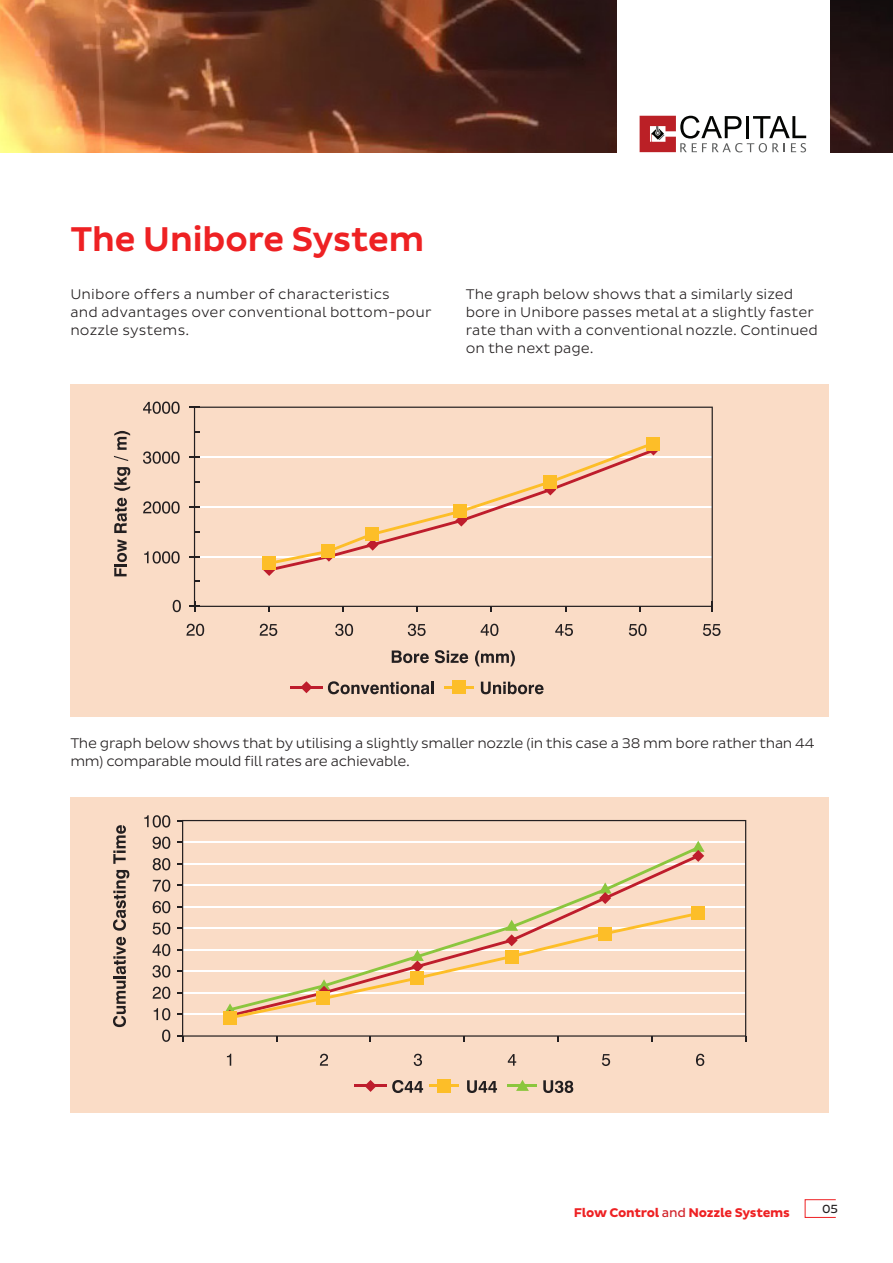
<style>
.page{position:relative;width:893px;height:1263px;background:#fff}
.page>*{position:absolute;margin:0;border:0;box-sizing:border-box;transform-origin:0 0}
.t1{font:500 34.95px "Pluto Sans";letter-spacing:-.02em;color:#ee2123}
.t2{font:300 14.25px/18px "Pluto Sans";color:#231f20}
.t3{font:300 14.25px/18px "Pluto Sans";letter-spacing:-.02em;color:#231f20}
.t4{font:700 12.9px "Pluto Sans";letter-spacing:-.02em;color:#ee2123}
.t5{font:12px "Pluto Sans";color:#231f20}
.s1{font-weight:400;color:#d1232a}
</style>
<div class="page">
<div style="left:805px;top:1199px;width:31px;height:19px;border:1px solid #ee2123"></div>
<img style="left:0;top:0;width:893px;height:152px">
<div style="left:70px;top:384px;width:759px;height:332px;background:#fadcc6"></div>
<svg style="left:194px;top:407px;width:519px;height:200px"></svg>
<svg style="left:189px;top:456px;width:11px;height:2px"></svg>
<svg style="left:194px;top:431px;width:6px;height:2px"></svg>
<svg style="left:189px;top:601px;width:11px;height:11px"></svg>
<svg style="left:342px;top:606px;width:2px;height:6px"></svg>
<div style="left:262px;top:556px;width:14px;height:14px;background:#fdbe28"></div>
<div style="left:646px;top:437px;width:13px;height:13px;background:#fdbe28"></div>
<svg style="left:269px;top:442px;width:384px;height:123px"></svg>
<svg style="left:143px;top:402px;width:37px;height:12px"></svg>
<svg style="left:114px;top:539px;width:13px;height:37px"></svg>
<svg style="left:114px;top:498px;width:13px;height:35px"></svg>
<svg style="left:114px;top:467px;width:16px;height:24px"></svg>
<svg style="left:114px;top:456px;width:14px;height:5px"></svg>
<svg style="left:114px;top:431px;width:16px;height:19px"></svg>
<svg style="left:392px;top:650px;width:37px;height:13px"></svg>
<svg style="left:435px;top:650px;width:33px;height:13px"></svg>
<svg style="left:475px;top:650px;width:40px;height:16px"></svg>
<svg style="left:143px;top:451px;width:37px;height:13px"></svg>
<svg style="left:143px;top:501px;width:37px;height:13px"></svg>
<svg style="left:144px;top:551px;width:36px;height:13px"></svg>
<svg style="left:173px;top:600px;width:8px;height:12px"></svg>
<svg style="left:186px;top:624px;width:18px;height:12px"></svg>
<svg style="left:260px;top:624px;width:17px;height:12px"></svg>
<svg style="left:335px;top:624px;width:18px;height:12px"></svg>
<svg style="left:408px;top:624px;width:18px;height:12px"></svg>
<svg style="left:481px;top:624px;width:17px;height:12px"></svg>
<svg style="left:555px;top:624px;width:18px;height:12px"></svg>
<svg style="left:629px;top:624px;width:18px;height:12px"></svg>
<svg style="left:703px;top:624px;width:17px;height:12px"></svg>
<svg style="left:302px;top:681px;width:9px;height:12px"></svg>
<div style="left:452px;top:680px;width:13px;height:14px;background:#fdbe28"></div>
<svg style="left:328px;top:681px;width:106px;height:13px"></svg>
<svg style="left:481px;top:682px;width:63px;height:12px"></svg>
<hr style="left:290px;top:686px;width:32px;height:3px;background:#be1d2c">
<hr style="left:444px;top:686px;width:30px;height:3px;background:#fdbe28">
<div style="left:70px;top:798px;width:759px;height:315px;background:#fadcc6"></div>
<svg style="left:182px;top:820px;width:564px;height:217px"></svg>
<svg style="left:113px;top:937px;width:13px;height:90px"></svg>
<svg style="left:113px;top:870px;width:16px;height:61px"></svg>
<svg style="left:113px;top:825px;width:13px;height:39px"></svg>
<svg style="left:177px;top:1035px;width:6px;height:6px"></svg>
<svg style="left:177px;top:884px;width:6px;height:2px"></svg>
<svg style="left:177px;top:841px;width:6px;height:2px"></svg>
<div style="left:691px;top:907px;width:14px;height:13px;background:#fdbe28"></div>
<svg style="left:692px;top:841px;width:13px;height:21px"></svg>
<svg style="left:224px;top:1003px;width:6px;height:8px"></svg>
<svg style="left:230px;top:854px;width:469px;height:163px"></svg>
<div style="left:223px;top:1011px;width:14px;height:13px;background:#fdbe28"></div>
<svg style="left:230px;top:912px;width:468px;height:107px"></svg>
<svg style="left:365px;top:1080px;width:11px;height:12px"></svg>
<hr style="left:354px;top:1084px;width:33px;height:3px;background:#be1d2c">
<div style="left:437px;top:1079px;width:13px;height:14px;background:#fdbe28"></div>
<hr style="left:429px;top:1084px;width:30px;height:3px;background:#fdbe28">
<hr style="left:508px;top:1084px;width:29px;height:3px;background:#8bc63e">
<svg style="left:392px;top:1080px;width:31px;height:13px"></svg>
<svg style="left:467px;top:1080px;width:30px;height:13px"></svg>
<svg style="left:543px;top:1080px;width:30px;height:13px"></svg>
<svg style="left:516px;top:1080px;width:13px;height:11px"></svg>
<svg style="left:227px;top:1054px;width:4px;height:12px"></svg>
<svg style="left:162px;top:1029px;width:8px;height:13px"></svg>
<svg style="left:154px;top:1008px;width:16px;height:12px"></svg>
<svg style="left:153px;top:987px;width:17px;height:12px"></svg>
<svg style="left:152px;top:965px;width:18px;height:12px"></svg>
<svg style="left:153px;top:944px;width:17px;height:12px"></svg>
<svg style="left:153px;top:922px;width:17px;height:13px"></svg>
<svg style="left:153px;top:901px;width:17px;height:12px"></svg>
<svg style="left:153px;top:879px;width:17px;height:13px"></svg>
<svg style="left:153px;top:858px;width:17px;height:12px"></svg>
<svg style="left:153px;top:837px;width:17px;height:12px"></svg>
<svg style="left:144px;top:815px;width:26px;height:12px"></svg>
<svg style="left:320px;top:1054px;width:8px;height:12px"></svg>
<svg style="left:414px;top:1054px;width:8px;height:12px"></svg>
<svg style="left:508px;top:1054px;width:8px;height:12px"></svg>
<svg style="left:602px;top:1054px;width:8px;height:12px"></svg>
<svg style="left:696px;top:1054px;width:8px;height:12px"></svg>
<div style="left:617px;top:0;width:212px;height:159px;background:#fff"></div>
<svg style="left:640px;top:116px;width:166px;height:36px"></svg>
<p class="t1" style="left:71px;top:220px;width:356px">The Unibore System</p>
<p class="t2" style="left:70px;top:285px;width:363px">Unibore offers a number of characteristics<br>and advantages over conventional bottom-pour nozzle systems.</p>
<p class="t2" style="left:466px;top:285px;width:354px">The graph below shows that a similarly sized bore in Unibore passes metal at a slightly faster rate than with a conventional nozzle. Continued on the next page.</p>
<p class="t3" style="left:70px;top:734px;width:746px">The graph below shows that by utilising a slightly smaller nozzle (in this case a 38 mm bore rather than 44 mm) comparable mould fill rates are achievable.</p>
<p class="t4" style="left:574px;top:1205px;width:218px">Flow Control <span class="s1">and</span> Nozzle Systems</p>
<p class="t5" style="left:822px;top:1201px;width:17px">05</p>
</div>
